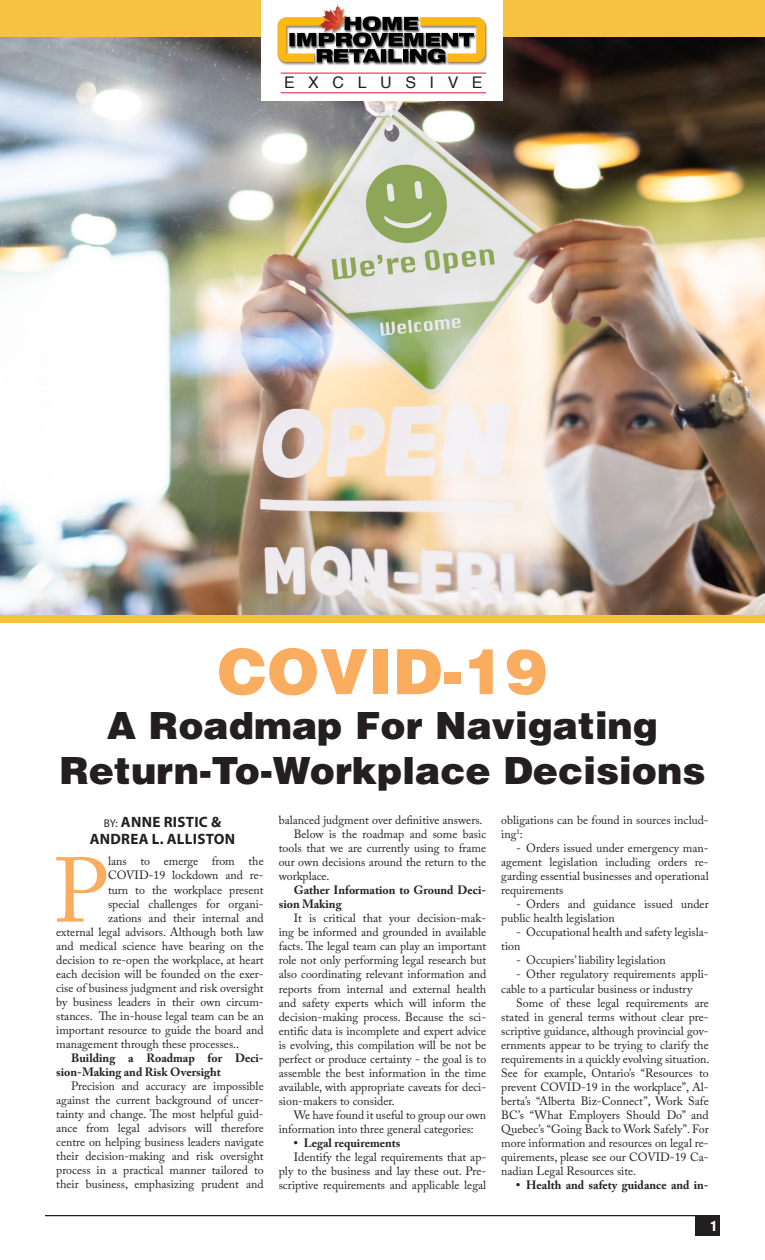
<style>
.page{position:relative;width:765px;height:1260px;background:#fff}
.page>*{position:absolute;margin:0;border:0;box-sizing:border-box;transform-origin:0 0}
.BodyCopy_10_11_5_Cas{font:90.88px "Adobe Caslon Pro";color:#faad5e}
.Head_2_line_36_40_My{font:900 62.5px "Helvetica";color:#faad5e}
.Head_2_line_36_40_My-2{font:900 37.5px/45px "Helvetica";color:#231f20;text-align:center}
.t1{font:16px "Helvetica";letter-spacing:.85em;color:#231f20}
.Author_Name_12_Myria{font:700 15px/17.5px "Myriad Pro";letter-spacing:.02em;color:#231f20;text-align:center}
.t2{font:900 condensed 13.75px "Helvetica";color:#fff}
.BodyCopy_10_11_5_Cas-2{font:12px/14px "Adobe Caslon Pro";color:#231f20;text-align:justify}
.BodyCopy_10_11_5_Cas-3{font:700 12px/14px "Adobe Caslon Pro";color:#231f20}
.s1{font-weight:400;font-size:11.25px}
</style>
<div class="page">
<img style="left:0;top:37px;width:765px;height:579px">
<div style="left:0;top:0;width:765px;height:37px;background:#f5c341"></div>
<div style="left:0;top:616px;width:765px;height:7px;background:#f5c341"></div>
<div style="left:262px;top:0;width:241px;height:100px;background:#fff"></div>
<hr style="left:281px;top:73px;width:205px;height:1px;background:#e21736">
<hr style="left:281px;top:93px;width:205px;height:1px;background:#e21736">
<div style="left:695px;top:1216px;width:25px;height:20px;background:#231f20"></div>
<hr style="left:45px;top:1215px;width:675px;height:1px;background:#231f20">
<img style="left:277px;top:4px;width:211px;height:62px">
<p class="t1" style="left:284px;top:70px;width:200px">EXCLUSIVE</p>
<p class="Head_2_line_36_40_My" style="left:218px;top:631px;width:331px">COVID-19</p>
<p class="Head_2_line_36_40_My-2" style="left:59px;top:702px;width:648px">A Roadmap For Navigating<br>Return-To-Workplace Decisions</p>
<p class="Author_Name_12_Myria" style="left:90px;top:812px;width:147px"><span class="s1">BY:</span> ANNE RISTIC &amp;<br>ANDREA L. ALLISTON</p>
<p class="BodyCopy_10_11_5_Cas" style="left:53px;top:837px;width:56px">P</p>
<p class="BodyCopy_10_11_5_Cas-2" style="left:108px;top:854px;width:157px">lans to emerge from the</p>
<p class="BodyCopy_10_11_5_Cas-2" style="left:108px;top:868px;width:157px">COVID-19 lockdown and re-</p>
<p class="BodyCopy_10_11_5_Cas-2" style="left:108px;top:882px;width:157px">turn to the workplace present</p>
<p class="BodyCopy_10_11_5_Cas-2" style="left:108px;top:896px;width:157px">special challenges for organi-</p>
<p class="BodyCopy_10_11_5_Cas-2" style="left:108px;top:910px;width:157px">zations and their internal and</p>
<p class="BodyCopy_10_11_5_Cas-2" style="left:56px;top:924px;width:209px">external legal advisors. Although both law</p>
<p class="BodyCopy_10_11_5_Cas-2" style="left:56px;top:938px;width:209px">and medical science have bearing on the</p>
<p class="BodyCopy_10_11_5_Cas-2" style="left:56px;top:953px;width:209px">decision to re-open the workplace, at heart</p>
<p class="BodyCopy_10_11_5_Cas-2" style="left:56px;top:967px;width:209px">each decision will be founded on the exer-</p>
<p class="BodyCopy_10_11_5_Cas-2" style="left:56px;top:981px;width:209px">cise of business judgment and risk oversight</p>
<p class="BodyCopy_10_11_5_Cas-2" style="left:56px;top:995px;width:209px">by business leaders in their own circum-</p>
<p class="BodyCopy_10_11_5_Cas-2" style="left:56px;top:1009px;width:209px">stances. The in-house legal team can be an</p>
<p class="BodyCopy_10_11_5_Cas-2" style="left:56px;top:1023px;width:209px">important resource to guide the board and</p>
<p class="BodyCopy_10_11_5_Cas-2" style="left:56px;top:1037px;width:185px">management through these processes..</p>
<p class="BodyCopy_10_11_5_Cas-3" style="left:56px;top:1051px;width:209px;text-indent:15px">Building a Roadmap for Deci&shy;sion-Making and Risk Oversight</p>
<p class="BodyCopy_10_11_5_Cas-2" style="left:56px;top:1079px;width:209px;text-indent:15px">Precision and accuracy are impossible against the current background of uncer&shy;tainty and change. The most helpful guid&shy;ance from legal advisors will therefore centre on helping business leaders navigate their decision-making and risk oversight process in a practical manner tailored to their business, emphasizing prudent and</p>
<p class="BodyCopy_10_11_5_Cas-2" style="left:279px;top:813px;width:205px">balanced judgment over definitive answers.</p>
<p class="BodyCopy_10_11_5_Cas-2" style="left:279px;top:827px;width:209px;text-indent:15px">Below is the roadmap and some basic tools that we are currently using to frame our own decisions around the return to the workplace.</p>
<p class="BodyCopy_10_11_5_Cas-3" style="left:279px;top:883px;width:209px;text-indent:15px">Gather Information to Ground Deci&shy;sion Making</p>
<p class="BodyCopy_10_11_5_Cas-2" style="left:279px;top:911px;width:209px;text-indent:15px">It is critical that your decision-mak&shy;ing be informed and grounded in available facts. The legal team can play an important role not only performing legal research but also coordinating relevant information and reports from internal and external health and safety experts which will inform the decision-making process. Because the sci&shy;entific data is incomplete and expert advice is evolving, this compilation will be not be perfect or produce certainty - the goal is to assemble the best information in the time available, with appropriate caveats for deci&shy;sion-makers to consider.</p>
<p class="BodyCopy_10_11_5_Cas-2" style="left:279px;top:1108px;width:209px;text-indent:15px">We have found it useful to group our own information into three general categories:</p>
<p class="BodyCopy_10_11_5_Cas-3" style="left:294px;top:1136px;width:108px">• Legal requirements</p>
<p class="BodyCopy_10_11_5_Cas-2" style="left:279px;top:1150px;width:209px;text-indent:15px">Identify the legal requirements that ap&shy;ply to the business and lay these out. Pre&shy;scriptive requirements and applicable legal</p>
<p class="BodyCopy_10_11_5_Cas-2" style="left:501px;top:813px;width:209px">obligations can be found in sources includ&shy;ing<sup>1</sup>:</p>
<p class="BodyCopy_10_11_5_Cas-2" style="left:501px;top:841px;width:209px;text-indent:15px">- Orders issued under emergency man&shy;agement legislation including orders re&shy;garding essential businesses and operational requirements</p>
<p class="BodyCopy_10_11_5_Cas-2" style="left:501px;top:897px;width:209px;text-indent:15px">- Orders and guidance issued under public health legislation</p>
<p class="BodyCopy_10_11_5_Cas-2" style="left:501px;top:925px;width:209px;text-indent:15px">- Occupational health and safety legisla&shy;tion</p>
<p class="BodyCopy_10_11_5_Cas-2" style="left:516px;top:953px;width:151px">- Occupiers’ liability legislation</p>
<p class="BodyCopy_10_11_5_Cas-2" style="left:501px;top:967px;width:209px;text-indent:15px">- Other regulatory requirements appli&shy;cable to a particular business or industry</p>
<p class="BodyCopy_10_11_5_Cas-2" style="left:501px;top:995px;width:210px;text-indent:15px">Some of these legal requirements are stated in general terms without clear pre&shy;scriptive guidance, although provincial gov&shy;ernments appear to be trying to clarify the requirements in a quickly evolving situation.<br>See for example, Ontario’s “Resources to prevent COVID-19 in the workplace”, Al&shy;berta’s “Alberta Biz-Connect”, Work Safe BC’s “What Employers Should Do” and Quebec’s “Going Back to Work Safely”. For more information and resources on legal re&shy;quirements, please see our COVID-19 Ca&shy;nadian Legal Resources site.</p>
<p class="BodyCopy_10_11_5_Cas-3" style="left:516px;top:1178px;width:194px">• Health and safety guidance and in-</p>
<p class="t2" style="left:710px;top:1217px;width:8px">1</p>
</div>
